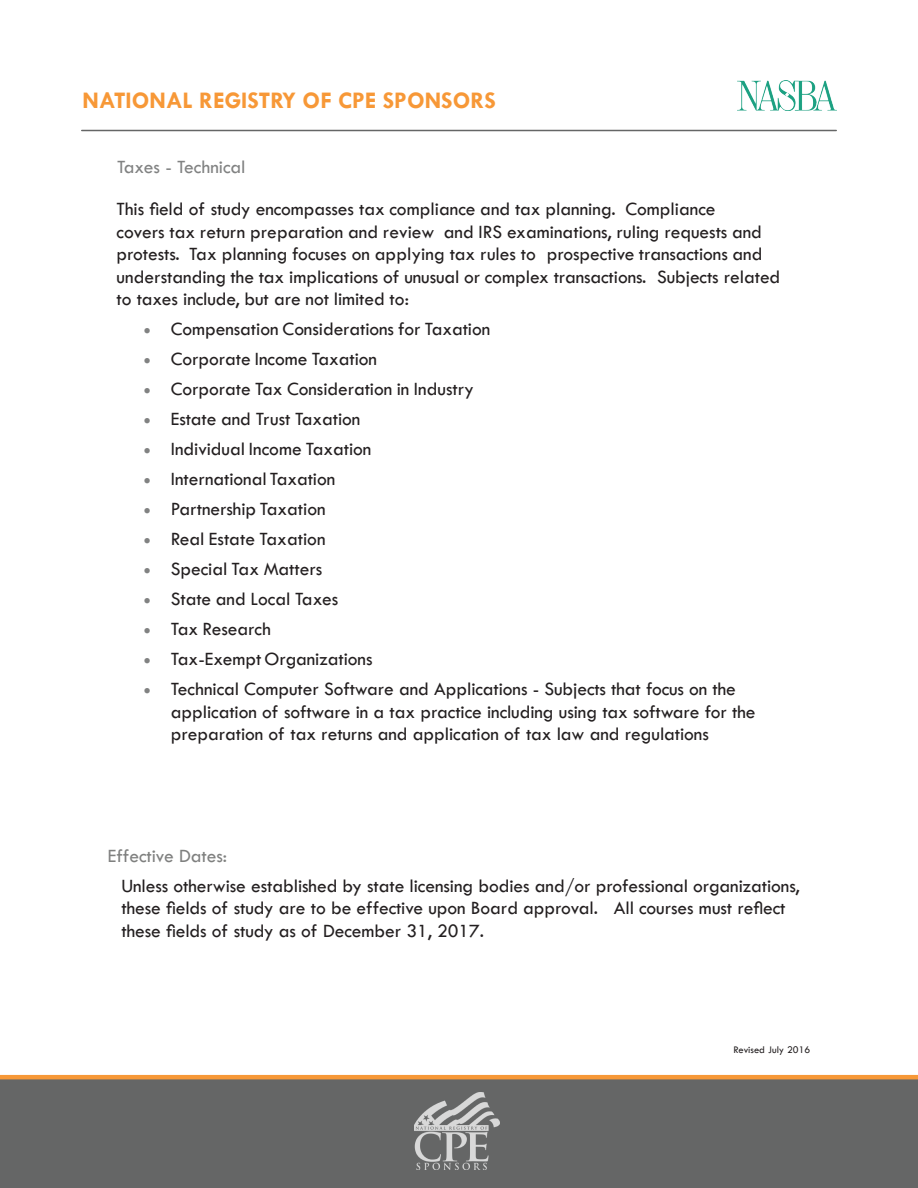
<style>
.page{position:relative;width:918px;height:1188px;background:#fff}
.page>*{position:absolute;margin:0;border:0;box-sizing:border-box;transform-origin:0 0}
.t1{font:700 24px "Tw Cen";color:#f79837}
.t2{font:19.5px/22.5px "Tw Cen";letter-spacing:-.005em;color:#231f20}
.t3{font:19.5px "Tw Cen";letter-spacing:-.005em;color:#818282}
.t4{font:19.5px "Tw Cen";letter-spacing:-.005em;color:#7f807f}
.t5{font:10.5px "Tw Cen";color:#231f20}
.s1{color:#818282}
</style>
<div class="page">
<div style="left:0;top:1079px;width:918px;height:109px;background:#656666"></div>
<hr style="left:82px;top:130px;width:754px;height:1px;background:#656666">
<hr style="left:0;top:1075px;width:918px;height:4px;background:#f79837">
<img style="left:738px;top:81px;width:98px;height:29px">
<img style="left:414px;top:1093px;width:86px;height:76px">
<p class="t1" style="left:82px;top:86px;width:415px">NATIONAL REGISTRY OF CPE SPONSORS</p>
<p class="t3" style="left:117px;top:155px;width:130px">Taxes - Technical</p>
<p class="t2" style="left:117px;top:198px;width:665px">This field of study encompasses tax compliance and tax planning. Compliance<br>covers tax return preparation and review and IRS examinations, ruling requests and protests. Tax planning focuses on applying tax rules to prospective transactions and understanding the tax implications of unusual or complex transactions. Subjects related to taxes include, but are not limited to:</p>
<p class="t2" style="left:144px;top:318px;width:348px"><span class="s1">•</span> Compensation Considerations for Taxation</p>
<p class="t2" style="left:144px;top:348px;width:235px"><span class="s1">•</span> Corporate Income Taxation</p>
<p class="t2" style="left:144px;top:378px;width:332px"><span class="s1">•</span> Corporate Tax Consideration in Industry</p>
<p class="t2" style="left:144px;top:408px;width:218px"><span class="s1">•</span> Estate and Trust Taxation</p>
<p class="t2" style="left:144px;top:438px;width:229px"><span class="s1">•</span> Individual Income Taxation</p>
<p class="t2" style="left:144px;top:468px;width:193px"><span class="s1">•</span> International Taxation</p>
<p class="t2" style="left:144px;top:498px;width:183px"><span class="s1">•</span> Partnership Taxation</p>
<p class="t2" style="left:144px;top:528px;width:183px"><span class="s1">•</span> Real Estate Taxation</p>
<p class="t2" style="left:144px;top:558px;width:180px"><span class="s1">•</span> Special Tax Matters</p>
<p class="t2" style="left:144px;top:588px;width:196px"><span class="s1">•</span> State and Local Taxes</p>
<p class="t2" style="left:144px;top:618px;width:129px"><span class="s1">•</span> Tax Research</p>
<p class="t2" style="left:144px;top:648px;width:230px"><span class="s1">•</span> Tax-Exempt Organizations</p>
<p class="t2" style="left:171px;top:678px;width:586px;text-indent:-27px"><span class="s1">•</span> Technical Computer Software and Applications - Subjects that focus on the application of software in a tax practice including using tax software for the preparation of tax returns and application of tax law and regulations</p>
<p class="t4" style="left:108px;top:844px;width:121px">Effective Dates:</p>
<p class="t2" style="left:121px;top:874px;width:680px">Unless otherwise established by state licensing bodies and/or professional organizations, these fields of study are to be effective upon Board approval. All courses must reflect these fields of study as of December 31, 2017.</p>
<p class="t5" style="left:734px;top:1043px;width:78px">Revised July 2016</p>
</div>
